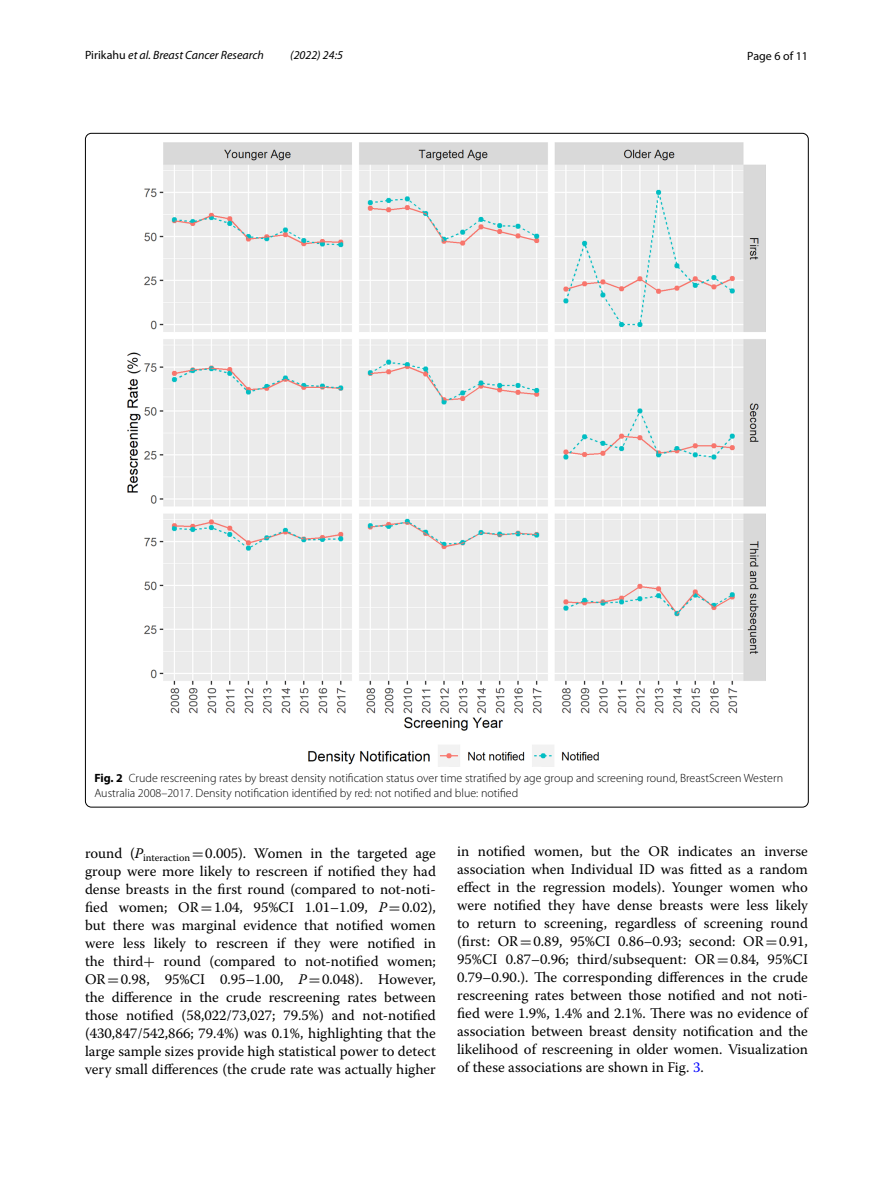
<style>
.page{position:relative;width:893px;height:1187px;background:#fff}
.page>*{position:absolute;margin:0;border:0;box-sizing:border-box;transform-origin:0 0}
.t1{font:14.7px/18px "Warnock Pro";color:#000;text-align:justify}
.t2{font:300 12px/15px "Myriad Pro";color:#000}
.t3{font:italic 12px "Myriad Pro";color:#000}
.t4{font:12px "Myriad Pro";color:#000}
.s1{font-style:normal}
.s2{font-weight:700}
.s3{font-style:italic}
.s4{font-family:"MTSY"}
.s5{color:#00f}
</style>
<div class="page">
<img style="left:128px;top:142px;width:638px;height:624px">
<p class="t3" style="left:85px;top:48px;width:180px"><span class="s1">Pirikahu</span> et al. Breast Cancer Research</p>
<p class="t3" style="left:290px;top:48px;width:54px">(2022) 24:5</p>
<p class="t4" style="left:747px;top:48px;width:62px">Page 6 of 11</p>
<p class="t2" style="left:94px;top:770px;width:690px"><span class="s2">Fig. 2</span> Crude rescreening rates by breast density notification status over time stratified by age group and screening round, BreastScreen Western<br>Australia 2008–2017. Density notification identified by red: not notified and blue: notified</p>
<p class="t1" style="left:85px;top:843px;width:352px">round (<span class="s3">P</span><sub>interaction</sub> <span class="s4">=</span>0.005). Women in the targeted age group were more likely to rescreen if notified they had dense breasts in the first round (compared to not-noti&shy;fied women; OR<span class="s4">=</span>1.04, 95%CI 1.01–1.09, <span class="s3">P</span><span class="s4">=</span>0.02), but there was marginal evidence that notified women were less likely to rescreen if they were notified in the third<span class="s4">+</span> round (compared to not-notified women; OR<span class="s4">=</span>0.98, 95%CI 0.95–1.00, <span class="s3">P</span><span class="s4">=</span>0.048). However, the difference in the crude rescreening rates between those notified (58,022/73,027; 79.5%) and not-notified (430,847/542,866; 79.4%) was 0.1%, highlighting that the large sample sizes provide high statistical power to detect very small differences (the crude rate was actually higher</p>
<p class="t1" style="left:457px;top:841px;width:352px">in notified women, but the OR indicates an inverse association when Individual ID was fitted as a random effect in the regression models). Younger women who were notified they have dense breasts were less likely to return to screening, regardless of screening round (first: OR<span class="s4">=</span>0.89, 95%CI 0.86–0.93; second: OR<span class="s4">=</span>0.91, 95%CI 0.87–0.96; third/subsequent: OR<span class="s4">=</span>0.84, 95%CI 0.79–0.90.). The corresponding differences in the crude rescreening rates between those notified and not noti&shy;fied were 1.9%, 1.4% and 2.1%. There was no evidence of association between breast density notification and the likelihood of rescreening in older women. Visualization of these associations are shown in Fig. <span class="s5">3</span>.</p>
</div>
